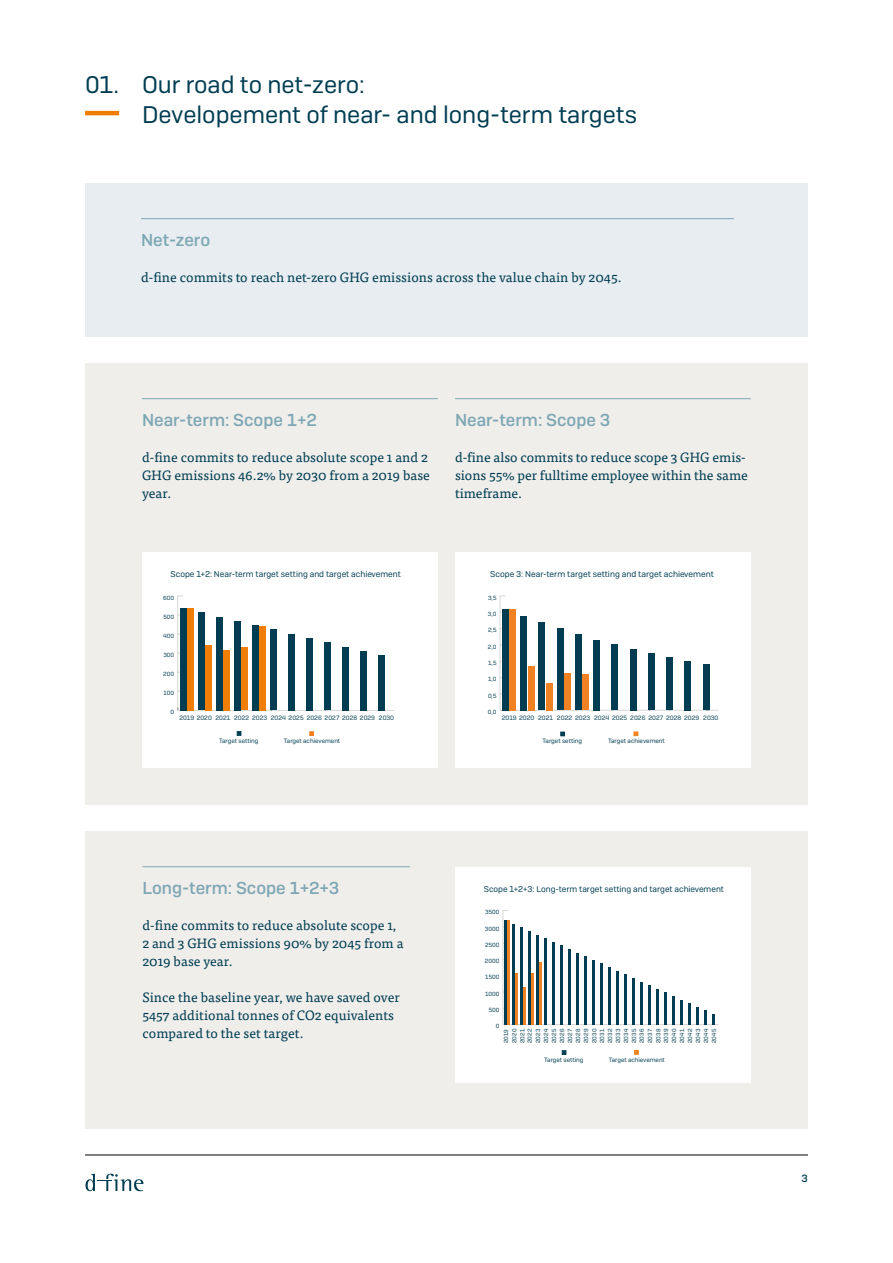
<style>
.page{position:relative;width:893px;height:1263px;background:#fff}
.page>*{position:absolute;margin:0;border:0;box-sizing:border-box;transform-origin:0 0}
.t1{font:24px/30px "Camber";color:#003d52}
.t2{font:500 17.25px "Camber";color:#7da7b4}
.t3{font:13.5px/18px "Tisa Pro";letter-spacing:.005em;color:#003d52}
.t4{font:500 10.5px "Camber";color:#003d52}
.t5{font:8.4px "Camber";color:#003e52}
.t6{font:6.3px "Camber";color:#003e52}
.t7{font:6.15px "Camber";color:#003e52}
.t8{font:6px "Camber";color:#003d52}
.t9{font:5.85px/7.9px "Camber";color:#003c4f;text-align:justify}
</style>
<div class="page">
<hr style="left:85px;top:1155px;width:723px;height:1px;background:#000">
<svg style="left:85px;top:1174px;width:58px;height:17px"></svg>
<div style="left:85px;top:183px;width:723px;height:153px;background:#e7edf0"></div>
<div style="left:85px;top:363px;width:723px;height:441px;background:#f0eeeb"></div>
<hr style="left:142px;top:398px;width:296px;height:1px;background:#7da7b4">
<hr style="left:85px;top:111px;width:34px;height:4px;background:#ef7d00">
<hr style="left:455px;top:398px;width:296px;height:1px;background:#7da7b4">
<hr style="left:141px;top:218px;width:593px;height:1px;background:#7da7b4">
<div style="left:85px;top:831px;width:723px;height:297px;background:#f0eeeb"></div>
<hr style="left:142px;top:866px;width:268px;height:1px;background:#7da7b4">
<div style="left:142px;top:552px;width:296px;height:215px;background:#fff"></div>
<div style="left:455px;top:552px;width:296px;height:215px;background:#fff"></div>
<div style="left:455px;top:867px;width:296px;height:215px;background:#fff"></div>
<svg style="left:237px;top:731px;width:4px;height:5px"></svg>
<svg style="left:309px;top:731px;width:5px;height:5px"></svg>
<hr style="left:178px;top:710px;width:216px;height:1px;background:#d7d7d4">
<hr style="left:177px;top:596px;width:1px;height:114px;background:#d7d7d4">
<div style="left:187px;top:608px;width:7px;height:102px;background:#ef7d06"></div>
<div style="left:205px;top:645px;width:7px;height:65px;background:#ef7d06"></div>
<div style="left:223px;top:650px;width:7px;height:60px;background:#ef7d06"></div>
<div style="left:241px;top:647px;width:7px;height:63px;background:#ef7d06"></div>
<div style="left:259px;top:626px;width:7px;height:84px;background:#ef7d06"></div>
<div style="left:180px;top:608px;width:6px;height:102px;background:#003d52"></div>
<div style="left:198px;top:612px;width:6px;height:98px;background:#003d52"></div>
<div style="left:216px;top:617px;width:6px;height:93px;background:#003d52"></div>
<div style="left:234px;top:621px;width:7px;height:89px;background:#003d52"></div>
<div style="left:252px;top:625px;width:7px;height:85px;background:#003d52"></div>
<div style="left:270px;top:630px;width:7px;height:80px;background:#003d52"></div>
<div style="left:288px;top:634px;width:7px;height:76px;background:#003d52"></div>
<div style="left:306px;top:638px;width:7px;height:72px;background:#003d52"></div>
<div style="left:324px;top:642px;width:7px;height:68px;background:#003d52"></div>
<div style="left:342px;top:647px;width:7px;height:63px;background:#003d52"></div>
<div style="left:360px;top:651px;width:7px;height:59px;background:#003d52"></div>
<div style="left:379px;top:655px;width:6px;height:55px;background:#003d52"></div>
<svg style="left:560px;top:732px;width:5px;height:4px"></svg>
<svg style="left:634px;top:731px;width:4px;height:5px"></svg>
<hr style="left:500px;top:710px;width:219px;height:1px;background:#d7d7d4">
<hr style="left:500px;top:596px;width:1px;height:114px;background:#d7d7d4">
<div style="left:509px;top:609px;width:7px;height:101px;background:#f08223"></div>
<div style="left:528px;top:666px;width:6px;height:44px;background:#f08223"></div>
<div style="left:546px;top:683px;width:6px;height:27px;background:#f08223"></div>
<div style="left:564px;top:674px;width:7px;height:36px;background:#f08223"></div>
<div style="left:582px;top:674px;width:7px;height:36px;background:#f08223"></div>
<div style="left:502px;top:609px;width:7px;height:101px;background:#003d52"></div>
<div style="left:520px;top:616px;width:7px;height:94px;background:#003d52"></div>
<div style="left:539px;top:622px;width:6px;height:88px;background:#003d52"></div>
<div style="left:557px;top:629px;width:6px;height:81px;background:#003d52"></div>
<div style="left:575px;top:634px;width:7px;height:76px;background:#003d52"></div>
<div style="left:593px;top:640px;width:7px;height:70px;background:#003d52"></div>
<div style="left:612px;top:645px;width:6px;height:65px;background:#003d52"></div>
<div style="left:630px;top:649px;width:6px;height:61px;background:#003d52"></div>
<div style="left:648px;top:653px;width:7px;height:57px;background:#003d52"></div>
<div style="left:666px;top:657px;width:7px;height:53px;background:#003d52"></div>
<div style="left:685px;top:661px;width:6px;height:49px;background:#003d52"></div>
<div style="left:703px;top:665px;width:6px;height:45px;background:#003d52"></div>
<svg style="left:562px;top:1050px;width:4px;height:5px"></svg>
<svg style="left:634px;top:1050px;width:5px;height:5px"></svg>
<hr style="left:503px;top:1024px;width:216px;height:1px;background:#d7d7d4">
<hr style="left:503px;top:910px;width:1px;height:114px;background:#d7d7d4">
<hr style="left:507px;top:920px;width:3px;height:104px;background:#f08223">
<hr style="left:515px;top:973px;width:3px;height:51px;background:#f08223">
<hr style="left:523px;top:987px;width:3px;height:37px;background:#f08223">
<hr style="left:531px;top:973px;width:3px;height:51px;background:#f08223">
<hr style="left:539px;top:961px;width:3px;height:63px;background:#f08223">
<hr style="left:504px;top:920px;width:3px;height:104px;background:#003d52">
<hr style="left:512px;top:924px;width:3px;height:100px;background:#003d52">
<hr style="left:520px;top:927px;width:3px;height:97px;background:#003d52">
<hr style="left:528px;top:931px;width:3px;height:93px;background:#003d52">
<hr style="left:536px;top:935px;width:3px;height:89px;background:#003d52">
<hr style="left:544px;top:938px;width:3px;height:86px;background:#003d52">
<hr style="left:552px;top:942px;width:3px;height:82px;background:#003d52">
<hr style="left:560px;top:945px;width:3px;height:79px;background:#003d52">
<hr style="left:568px;top:949px;width:3px;height:75px;background:#003d52">
<hr style="left:576px;top:953px;width:3px;height:71px;background:#003d52">
<hr style="left:584px;top:956px;width:3px;height:68px;background:#003d52">
<hr style="left:592px;top:960px;width:3px;height:64px;background:#003d52">
<hr style="left:600px;top:963px;width:3px;height:61px;background:#003d52">
<hr style="left:608px;top:967px;width:3px;height:57px;background:#003d52">
<hr style="left:616px;top:971px;width:3px;height:53px;background:#003d52">
<hr style="left:624px;top:974px;width:3px;height:50px;background:#003d52">
<hr style="left:632px;top:978px;width:3px;height:46px;background:#003d52">
<hr style="left:640px;top:981px;width:3px;height:43px;background:#003d52">
<hr style="left:648px;top:985px;width:3px;height:39px;background:#003d52">
<hr style="left:656px;top:989px;width:3px;height:35px;background:#003d52">
<hr style="left:664px;top:992px;width:3px;height:32px;background:#003d52">
<hr style="left:672px;top:996px;width:3px;height:28px;background:#003d52">
<hr style="left:680px;top:1000px;width:3px;height:24px;background:#003d52">
<hr style="left:688px;top:1003px;width:3px;height:21px;background:#003d52">
<hr style="left:696px;top:1007px;width:3px;height:17px;background:#003d52">
<hr style="left:704px;top:1010px;width:3px;height:14px;background:#003d52">
<svg style="left:712px;top:1014px;width:3px;height:10px"></svg>
<h1 class="t1" style="left:85px;top:69px;width:36px">01.</h1>
<h1 class="t1" style="left:142px;top:69px;width:497px">Our road to net-zero:<br>Developement of near- and long-term targets</h1>
<p class="t2" style="left:141px;top:229px;width:71px">Net-zero</p>
<p class="t3" style="left:141px;top:267px;width:482px">d-fine commits to reach net-zero GHG emissions across the value chain by 2045.</p>
<p class="t2" style="left:142px;top:409px;width:176px">Near-term: Scope 1+2</p>
<p class="t3" style="left:142px;top:447px;width:289px">d-fine commits to reduce absolute scope 1 and 2<br>GHG emissions 46.2% by 2030 from a 2019 base year.</p>
<p class="t2" style="left:455px;top:409px;width:157px">Near-term: Scope 3</p>
<p class="t3" style="left:455px;top:447px;width:294px">d-fine also commits to reduce scope 3 GHG emis&shy;sions 55% per fulltime employee within the same timeframe.</p>
<p class="t5" style="left:171px;top:569px;width:232px">Scope 1+2: Near-term target setting and target achievement</p>
<p class="t5" style="left:490px;top:569px;width:225px">Scope 3: Near-term target setting and target achievement</p>
<p class="t8" style="left:163px;top:594px;width:13px">600</p>
<p class="t8" style="left:488px;top:594px;width:10px">3,5</p>
<p class="t8" style="left:163px;top:613px;width:12px">500</p>
<p class="t8" style="left:488px;top:610px;width:10px">3,0</p>
<p class="t8" style="left:163px;top:632px;width:13px">400</p>
<p class="t8" style="left:488px;top:627px;width:10px">2,5</p>
<p class="t8" style="left:488px;top:643px;width:10px">2,0</p>
<p class="t8" style="left:163px;top:651px;width:12px">300</p>
<p class="t8" style="left:488px;top:659px;width:10px">1,5</p>
<p class="t8" style="left:163px;top:670px;width:13px">200</p>
<p class="t8" style="left:488px;top:676px;width:10px">1,0</p>
<p class="t8" style="left:164px;top:689px;width:12px">100</p>
<p class="t8" style="left:488px;top:692px;width:10px">0,5</p>
<p class="t8" style="left:171px;top:708px;width:5px">0</p>
<p class="t6" style="left:179px;top:714px;width:216px">2019 2020 2021 2022 2023 2024 2025 2026 2027 2028 2029 2030</p>
<p class="t8" style="left:488px;top:708px;width:10px">0,0</p>
<p class="t6" style="left:502px;top:714px;width:218px">2019 2020 2021 2022 2023 2024 2025 2026 2027 2028 2029 2030</p>
<p class="t6" style="left:219px;top:737px;width:41px">Target setting</p>
<p class="t6" style="left:284px;top:737px;width:58px">Target achievement</p>
<p class="t6" style="left:542px;top:737px;width:41px">Target setting</p>
<p class="t6" style="left:608px;top:737px;width:58px">Target achievement</p>
<p class="t2" style="left:142px;top:877px;width:199px">Long-term: Scope 1+2+3</p>
<p class="t3" style="left:142px;top:915px;width:263px">d-fine commits to reduce absolute scope 1,<br>2 and 3 GHG emissions 90% by 2045 from a<br>2019 base year.</p>
<p class="t3" style="left:142px;top:987px;width:259px">Since the baseline year, we have saved over<br>5457 additional tonnes of CO2 equivalents compared to the set target.</p>
<p class="t5" style="left:484px;top:884px;width:242px">Scope 1+2+3: Long-term target setting and target achievement</p>
<p class="t8" style="left:485px;top:909px;width:16px">3500</p>
<p class="t8" style="left:485px;top:925px;width:16px">3000</p>
<p class="t8" style="left:485px;top:941px;width:16px">2500</p>
<p class="t8" style="left:485px;top:957px;width:16px">2000</p>
<p class="t8" style="left:485px;top:974px;width:16px">1500</p>
<p class="t8" style="left:485px;top:990px;width:16px">1000</p>
<p class="t8" style="left:489px;top:1006px;width:12px">500</p>
<p class="t8" style="left:496px;top:1023px;width:5px">0</p>
<p class="t9" style="left:502px;top:1043px;width:16px;rotate:-90deg">2019<br>2020<br>2021<br>2022</p>
<p class="t9" style="left:534px;top:1043px;width:16px;rotate:-90deg">2023<br>2024<br>2025<br>2026<br>2027<br>2028<br>2029<br>2030<br>2031<br>2032<br>2033<br>2034<br>2035<br>2036</p>
<p class="t9" style="left:646px;top:1043px;width:16px;rotate:-90deg">2037<br>2038<br>2039<br>2040<br>2041<br>2042<br>2043<br>2044<br>2045</p>
<p class="t7" style="left:544px;top:1056px;width:41px">Target setting</p>
<p class="t7" style="left:609px;top:1056px;width:58px">Target achievement</p>
<p class="t4" style="left:802px;top:1172px;width:8px">3</p>
</div>
